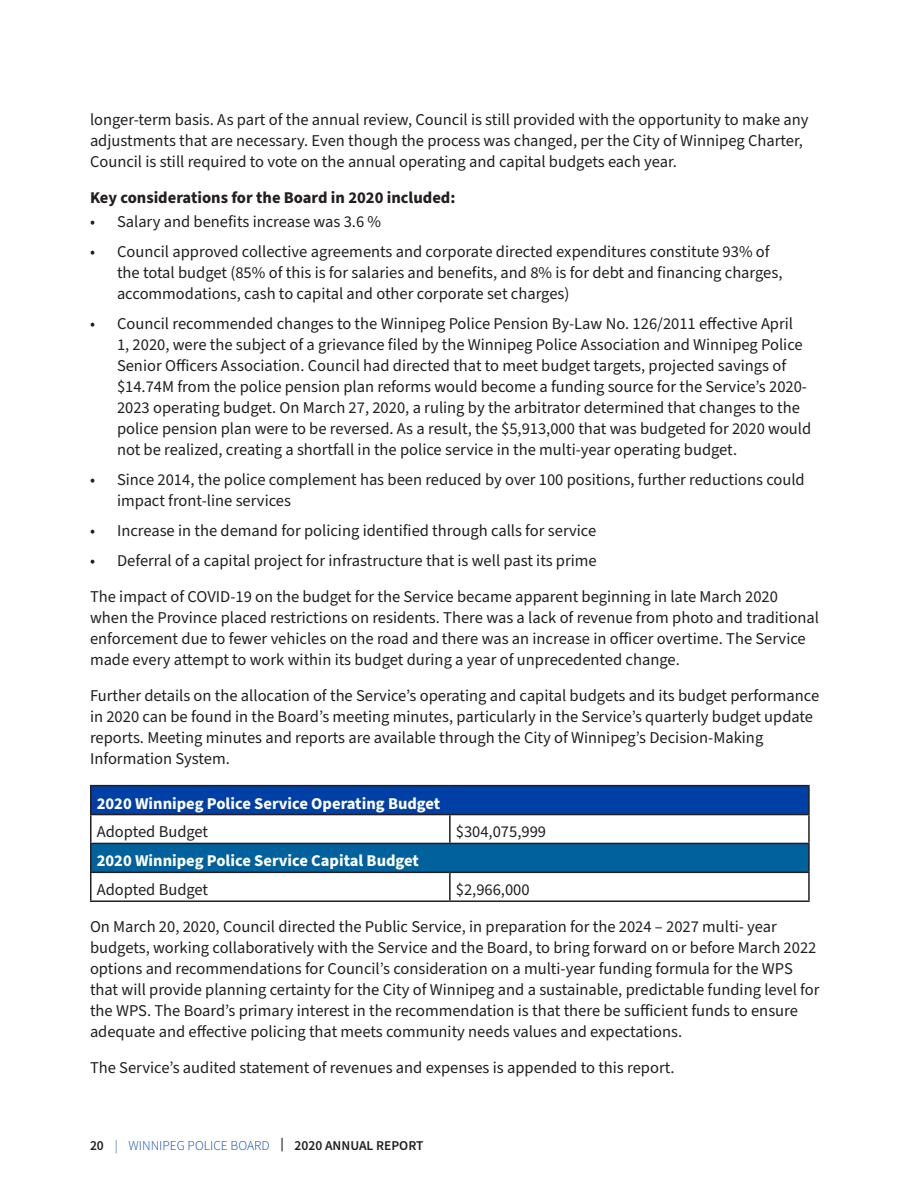
<style>
.page{position:relative;width:918px;height:1188px;background:#fff}
.page>*{position:absolute;margin:0;border:0;box-sizing:border-box;transform-origin:0 0}
.Body_copy{font:16.5px/21px "Source Sans Pro";color:#231f20}
.t1{font:700 16.5px "Source Sans Pro";color:#fff}
.Bold_paragraph{font:700 16.5px "Source Sans Pro";color:#231f20}
.t2{font:300 13.5px "Source Sans Pro";color:#0040a6}
.s1{font-weight:600;color:#231f20}
</style>
<div class="page">
<div style="left:91px;top:786px;width:718px;height:29px;background:#0040a6"></div>
<div style="left:91px;top:843px;width:718px;height:29px;background:#00619c"></div>
<hr style="left:90px;top:785px;width:360px;height:1px;background:#231f20">
<hr style="left:90px;top:786px;width:2px;height:28px;background:#231f20">
<hr style="left:450px;top:785px;width:360px;height:1px;background:#231f20">
<hr style="left:808px;top:786px;width:2px;height:28px;background:#231f20">
<hr style="left:90px;top:814px;width:360px;height:1px;background:#231f20">
<hr style="left:90px;top:815px;width:2px;height:28px;background:#231f20">
<hr style="left:450px;top:814px;width:360px;height:1px;background:#231f20">
<hr style="left:449px;top:815px;width:2px;height:28px;background:#231f20">
<hr style="left:808px;top:815px;width:2px;height:28px;background:#231f20">
<hr style="left:90px;top:843px;width:360px;height:1px;background:#231f20">
<hr style="left:90px;top:844px;width:2px;height:28px;background:#231f20">
<hr style="left:450px;top:843px;width:360px;height:1px;background:#231f20">
<hr style="left:808px;top:844px;width:2px;height:28px;background:#231f20">
<hr style="left:90px;top:872px;width:360px;height:1px;background:#231f20">
<hr style="left:90px;top:873px;width:2px;height:27px;background:#231f20">
<hr style="left:450px;top:872px;width:360px;height:1px;background:#231f20">
<hr style="left:449px;top:873px;width:2px;height:27px;background:#231f20">
<hr style="left:808px;top:873px;width:2px;height:27px;background:#231f20">
<hr style="left:90px;top:900px;width:360px;height:2px;background:#231f20">
<hr style="left:450px;top:900px;width:360px;height:2px;background:#231f20">
<p class="Body_copy" style="left:90px;top:109px;width:720px">longer-term basis. As part of the annual review, Council is still provided with the opportunity to make any adjustments that are necessary. Even though the process was changed, per the City of Winnipeg Charter,<br>Council is still required to vote on the annual operating and capital budgets each year.</p>
<p class="Bold_paragraph" style="left:90px;top:186px;width:367px">Key considerations for the Board in 2020 included:</p>
<p class="Body_copy" style="left:90px;top:211px;width:293px">• Salary and benefits increase was 3.6 %</p>
<p class="Body_copy" style="left:117px;top:241px;width:667px;text-indent:-27px">• Council approved collective agreements and corporate directed expenditures constitute 93% of the total budget (85% of this is for salaries and benefits, and 8% is for debt and financing charges, accommodations, cash to capital and other corporate set charges)</p>
<p class="Body_copy" style="left:117px;top:313px;width:696px;text-indent:-27px">• Council recommended changes to the Winnipeg Police Pension By-Law No. 126/2011 effective April<br>1, 2020, were the subject of a grievance filed by the Winnipeg Police Association and Winnipeg Police Senior Officers Association. Council had directed that to meet budget targets, projected savings of $14.74M from the police pension plan reforms would become a funding source for the Service’s 2020- 2023 operating budget. On March 27, 2020, a ruling by the arbitrator determined that changes to the police pension plan were to be reversed. As a result, the $5,913,000 that was budgeted for 2020 would not be realized, creating a shortfall in the police service in the multi-year operating budget.</p>
<p class="Body_copy" style="left:117px;top:469px;width:689px;text-indent:-27px">• Since 2014, the police complement has been reduced by over 100 positions, further reductions could impact front-line services</p>
<p class="Body_copy" style="left:90px;top:520px;width:508px">• Increase in the demand for policing identified through calls for service</p>
<p class="Body_copy" style="left:90px;top:550px;width:508px">• Deferral of a capital project for infrastructure that is well past its prime</p>
<p class="Body_copy" style="left:90px;top:586px;width:731px">The impact of COVID-19 on the budget for the Service became apparent beginning in late March 2020 when the Province placed restrictions on residents. There was a lack of revenue from photo and traditional enforcement due to fewer vehicles on the road and there was an increase in officer overtime. The Service made every attempt to work within its budget during a year of unprecedented change.</p>
<p class="Body_copy" style="left:90px;top:685px;width:731px">Further details on the allocation of the Service’s operating and capital budgets and its budget performance in 2020 can be found in the Board’s meeting minutes, particularly in the Service’s quarterly budget update reports. Meeting minutes and reports are available through the City of Winnipeg’s Decision-Making Information System.</p>
<p class="t1" style="left:97px;top:792px;width:345px">2020 Winnipeg Police Service Operating Budget</p>
<p class="Body_copy" style="left:97px;top:822px;width:113px">Adopted Budget</p>
<p class="Body_copy" style="left:456px;top:822px;width:92px">$304,075,999</p>
<p class="t1" style="left:97px;top:850px;width:324px">2020 Winnipeg Police Service Capital Budget</p>
<p class="Body_copy" style="left:97px;top:880px;width:113px">Adopted Budget</p>
<p class="Body_copy" style="left:456px;top:880px;width:75px">$2,966,000</p>
<p class="Body_copy" style="left:90px;top:917px;width:731px">On March 20, 2020, Council directed the Public Service, in preparation for the 2024 – 2027 multi- year budgets, working collaboratively with the Service and the Board, to bring forward on or before March 2022 options and recommendations for Council’s consideration on a multi-year funding formula for the WPS that will provide planning certainty for the City of Winnipeg and a sustainable, predictable funding level for the WPS. The Board’s primary interest in the recommendation is that there be sufficient funds to ensure adequate and effective policing that meets community needs values and expectations.</p>
<p class="Body_copy" style="left:90px;top:1058px;width:586px">The Service’s audited statement of revenues and expenses is appended to this report.</p>
<p class="t2" style="left:90px;top:1136px;width:335px"><span class="s1">20</span> | WINNIPEG POLICE BOARD <span class="s1">| 2020 ANNUAL REPORT</span></p>
</div>
